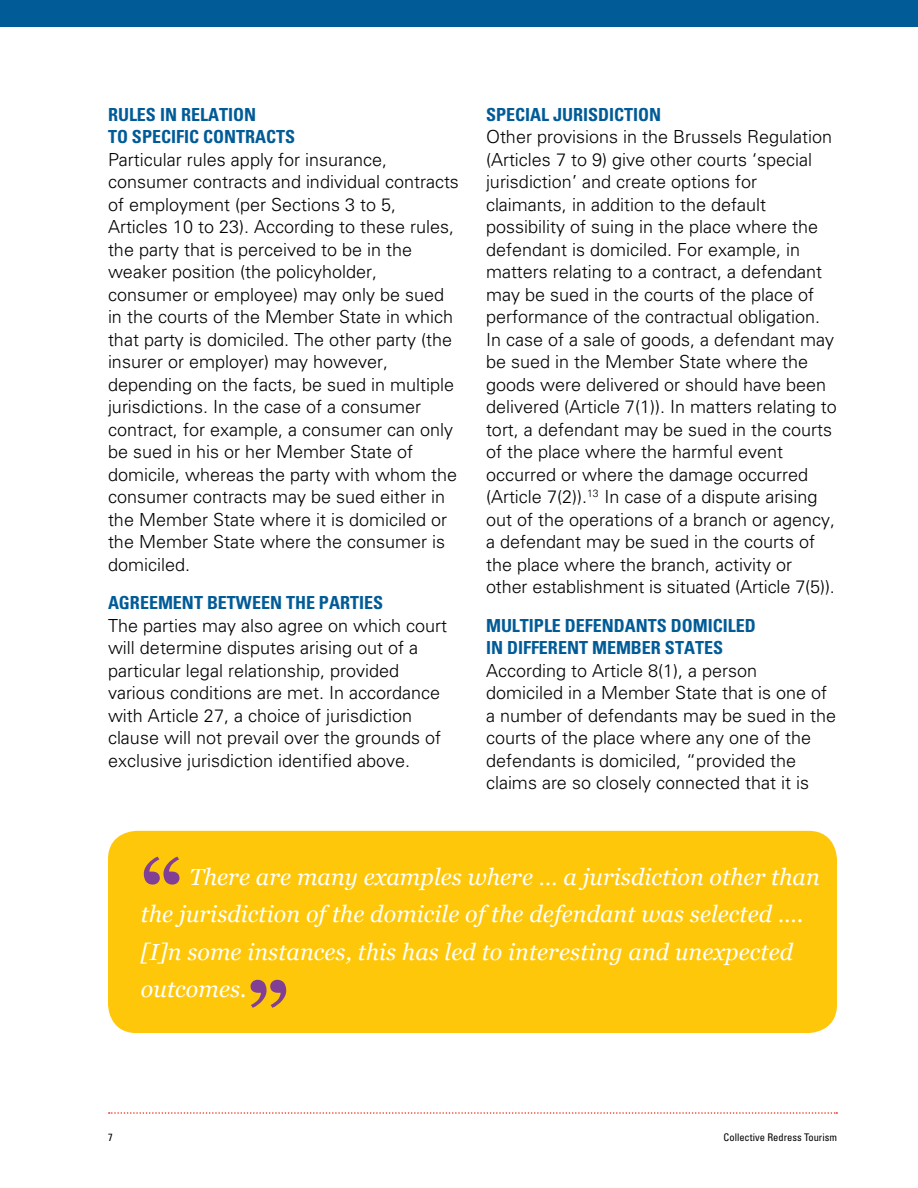
<style>
.page{position:relative;width:918px;height:1188px;background:#fff}
.page>*{position:absolute;margin:0;border:0;box-sizing:border-box;transform-origin:0 0}
.t1{font:700 81.75px "Georgia";color:#813f95}
.t2{font:italic 23.25px/37.5px "Georgia";letter-spacing:.005em;color:#fff}
.t3{font:300 18px/22.5px "Univers LT Std";color:#000}
.t4{font:700 condensed 18px/22.5px "Univers LT Std";color:#005b97}
.t5{font:condensed 10.5px "Univers LT Std";color:#000}
</style>
<div class="page">
<svg style="left:109px;top:1112px;width:728px;height:2px"></svg>
<div style="left:0;top:0;width:918px;height:27px;background:#005b97"></div>
<div style="left:108px;top:831px;width:729px;height:202px;background:#ffc709;border-radius:29px"></div>
<p class="t4" style="left:108px;top:103px;width:189px">RULES IN RELATION<br>TO SPECIFIC CONTRACTS</p>
<p class="t3" style="left:108px;top:148px;width:352px">Particular rules apply for insurance, consumer contracts and individual contracts of employment (per Sections 3 to 5, Articles 10 to 23). According to these rules, the party that is perceived to be in the weaker position (the policyholder, consumer or employee) may only be sued in the courts of the Member State in which that party is domiciled. The other party (the insurer or employer) may however, depending on the facts, be sued in multiple jurisdictions. In the case of a consumer contract, for example, a consumer can only be sued in his or her Member State of domicile, whereas the party with whom the consumer contracts may be sued either in the Member State where it is domiciled or the Member State where the consumer is domiciled.</p>
<p class="t4" style="left:108px;top:592px;width:277px">AGREEMENT BETWEEN THE PARTIES</p>
<p class="t3" style="left:108px;top:614px;width:341px">The parties may also agree on which court will determine disputes arising out of a particular legal relationship, provided various conditions are met. In accordance with Article 27, a choice of jurisdiction clause will not prevail over the grounds of exclusive jurisdiction identified above.</p>
<p class="t4" style="left:486px;top:103px;width:177px">SPECIAL JURISDICTION</p>
<p class="t3" style="left:486px;top:126px;width:352px">Other provisions in the Brussels Regulation (Articles 7 to 9) give other courts ‘special jurisdiction’ and create options for claimants, in addition to the default possibility of suing in the place where the defendant is domiciled. For example, in matters relating to a contract, a defendant may be sued in the courts of the place of performance of the contractual obligation.<br>In case of a sale of goods, a defendant may be sued in the Member State where the goods were delivered or should have been delivered (Article 7(1)). In matters relating to tort, a defendant may be sued in the courts of the place where the harmful event occurred or where the damage occurred (Article 7(2)).<sup>13</sup> In case of a dispute arising out of the operations of a branch or agency, a defendant may be sued in the courts of the place where the branch, activity or other establishment is situated (Article 7(5)).</p>
<p class="t4" style="left:486px;top:614px;width:271px">MULTIPLE DEFENDANTS DOMICILED<br>IN DIFFERENT MEMBER STATES</p>
<p class="t3" style="left:486px;top:659px;width:352px">According to Article 8(1), a person domiciled in a Member State that is one of a number of defendants may be sued in the courts of the place where any one of the defendants is domiciled, “provided the claims are so closely connected that it is</p>
<h1 class="t1" style="left:141px;top:837px;width:44px">“</h1>
<p class="t2" style="left:141px;top:858px;width:680px;text-indent:49px">There are many examples where … a jurisdiction other than the jurisdiction of the domicile of the defendant was selected …. [I]n some instances, this has led to interesting and unexpected outcomes.</p>
<h1 class="t1" style="left:247px;top:960px;width:44px">”</h1>
<p class="t5" style="left:108px;top:1130px;width:6px">7</p>
<p class="t5" style="left:724px;top:1130px;width:115px">Collective Redress Tourism</p>
</div>
